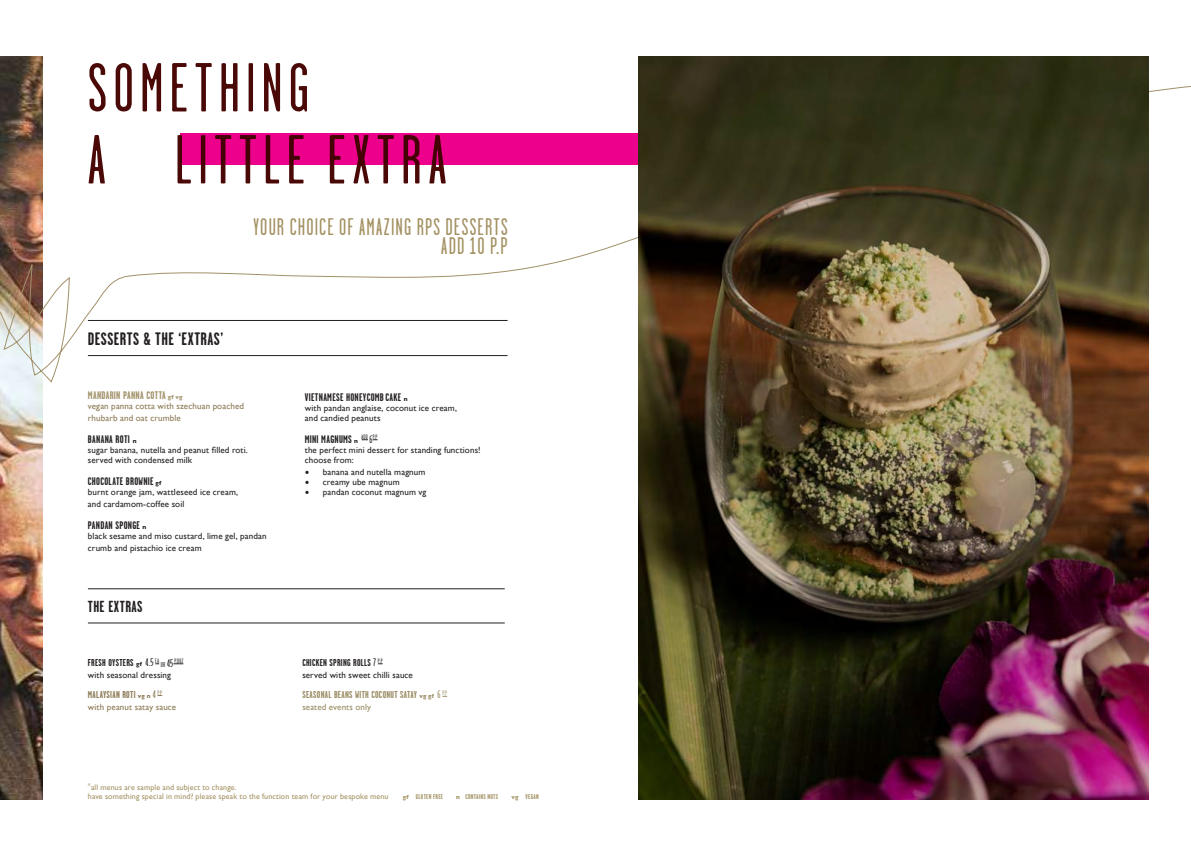
<style>
.page{position:relative;width:1191px;height:842px;background:#fff}
.page>*{position:absolute;margin:0;border:0;box-sizing:border-box;transform-origin:0 0}
.t1{font:69.2px/72px "Garage Gothic";letter-spacing:.095em;color:#4a0907}
.t2{font:24px/19px "Garage Gothic";letter-spacing:.05em;color:#a39162;text-align:right}
.t3{font:700 18px "Garage Gothic";letter-spacing:.025em;color:#231f20}
.t4{font:700 16px "Garage Gothic";letter-spacing:.025em;color:#231f20}
.t5{font:700 11px "Garage Gothic";letter-spacing:.025em;color:#231f20}
.t6{font:700 11px "Garage Gothic";letter-spacing:.03em;color:#a19169}
.t7{font:700 10px "Garage Gothic";letter-spacing:.03em;color:#231f20}
.t8{font:700 10px "Garage Gothic";letter-spacing:.035em;color:#988a60}
.t9{font:700 10px "Garage Gothic";letter-spacing:.035em;color:#8a7953}
.t10{font:9px/10px "Gill Sans";letter-spacing:.015em;color:#231f20}
.t11{font:9px/12px "Gill Sans";letter-spacing:.015em;color:#8a7953}
.t12{font:9px "Gill Sans";letter-spacing:.015em;color:#988a60}
.t13{font:8px/9.6px "Gill Sans";letter-spacing:.015em;color:#a39162}
.t14{font:700 7px "Garage Gothic";letter-spacing:.045em;color:#a39162}
.t15{font:6.4px "Garage Gothic";letter-spacing:.045em;color:#231f20}
.s1{font-family:"Gill Sans";font-size:6px}
.s2{font-weight:400;font-size:11px}
.s3{font-size:7px}
.s4{font-size:11px}
.s5{font-family:"Minion Pro";font-size:12px}
</style>
<div class="page">
<img style="left:0;top:383px;width:43px;height:416px">
<svg style="left:0;top:56px;width:1191px;height:327px"></svg>
<div style="left:180px;top:133px;width:690px;height:32px;background:#ec008c"></div>
<hr style="left:88px;top:320px;width:419px;height:1px;background:#231f20">
<hr style="left:88px;top:355px;width:419px;height:1px;background:#231f20">
<img style="left:638px;top:56px;width:510px;height:743px">
<hr style="left:88px;top:589px;width:417px;height:1px;background:#231f20">
<hr style="left:88px;top:623px;width:417px;height:1px;background:#231f20">
<h1 class="t1" style="left:88px;top:53px;width:360px">SOMETHING<br>A LITTLE EXTRA</h1>
<h2 class="t2" style="left:253px;top:217px;width:255px">YOUR CHOICE OF AMAZING RPS DESSERTS<br>ADD 10 P.P</h2>
<h3 class="t3" style="left:88px;top:329px;width:137px">DESSERTS &amp; THE ‘EXTRAS’</h3>
<p class="t6" style="left:88px;top:390px;width:96px">MANDARIN PANNA COTTA <span class="s1">gf vg</span></p>
<p class="t11" style="left:88px;top:400px;width:158px">vegan panna cotta with szechuan poached rhubarb and oat crumble</p>
<p class="t5" style="left:88px;top:434px;width:50px">BANANA ROTI <span class="s1">n</span></p>
<p class="t10" style="left:88px;top:445px;width:161px">sugar banana, nutella and peanut filled roti. served with condensed milk</p>
<p class="t5" style="left:88px;top:475px;width:75px">CHOCOLATE BROWNIE <span class="s1">gf</span></p>
<p class="t10" style="left:88px;top:486px;width:152px;line-height:12px">burnt orange jam, wattleseed ice cream, and cardamom-coffee soil</p>
<p class="t5" style="left:88px;top:519px;width:60px">PANDAN SPONGE <span class="s1">n</span></p>
<p class="t10" style="left:88px;top:530px;width:180px;line-height:12px">black sesame and miso custard, lime gel, pandan crumb and pistachio ice cream</p>
<h3 class="t4" style="left:88px;top:598px;width:56px">THE EXTRAS</h3>
<p class="t7" style="left:88px;top:657px;width:73px">FRESH OYSTERS <span class="s1">gf</span> <span class="s2">4.5</span> <sup>EA</sup></p>
<p class="t15" style="left:161px;top:657px;width:24px"><span class="s3">OR</span> <span class="s4">45</span> P.DOZ</p>
<p class="t10" style="left:88px;top:670px;width:85px">with seasonal dressing</p>
<p class="t9" style="left:88px;top:689px;width:76px">MALAYSIAN ROTI <span class="s1">vg n</span> <span class="s2">4</span> <sup>P.P</sup></p>
<p class="t11" style="left:88px;top:701px;width:90px">with peanut satay sauce</p>
<p class="t5" style="left:305px;top:391px;width:104px">VIETNAMESE HONEYCOMB CAKE <span class="s1">n</span></p>
<p class="t10" style="left:305px;top:402px;width:154px">with pandan anglaise, coconut ice cream, and candied peanuts</p>
<p class="t5" style="left:305px;top:433px;width:55px">MINI MAGNUMS <span class="s1">n</span></p>
<p class="t15" style="left:362px;top:433px;width:17px">ADD <span class="s4">6</span>P.P</p>
<p class="t10" style="left:305px;top:444px;width:177px">the perfect mini dessert for standing functions! choose from:</p>
<p class="t10" style="left:305px;top:467px;width:122px"><span class="s5">•</span> banana and nutella magnum</p>
<p class="t10" style="left:305px;top:477px;width:96px"><span class="s5">•</span> creamy ube magnum</p>
<p class="t10" style="left:305px;top:487px;width:123px"><span class="s5">•</span> pandan coconut magnum vg</p>
<p class="t7" style="left:302px;top:657px;width:82px">CHICKEN SPRING ROLLS <span class="s2">7</span> <sup>P.P</sup></p>
<p class="t10" style="left:302px;top:670px;width:112px">served with sweet chilli sauce</p>
<p class="t8" style="left:302px;top:689px;width:146px">SEASONAL BEANS WITH COCONUT SATAY <span class="s1">vg gf</span> <span class="s2">6</span> <sup>P.P</sup></p>
<p class="t12" style="left:302px;top:702px;width:70px">seated events only</p>
<p class="t13" style="left:88px;top:782px;width:302px"><sup>*</sup>all menus are sample and subject to change.<br>have something special in mind? please speak to the function team for your bespoke menu</p>
<p class="t14" style="left:403px;top:793px;width:42px"><span class="s1">gf</span> GLUTEN FREE</p>
<p class="t14" style="left:456px;top:793px;width:44px"><span class="s1">n</span> CONTAINS NUTS</p>
<p class="t14" style="left:511px;top:793px;width:29px"><span class="s1">vg</span> VEGAN</p>
</div>
